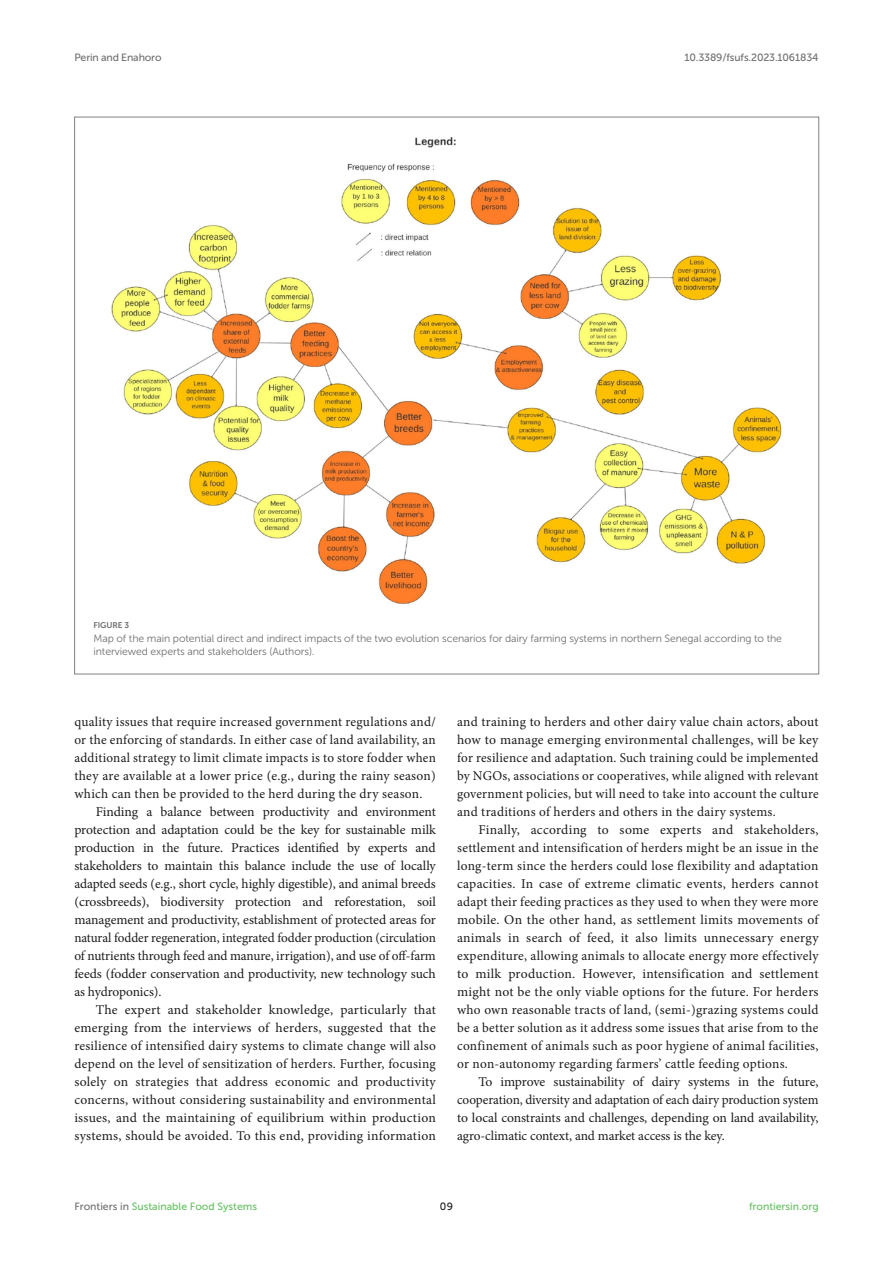
<style>
.page{position:relative;width:893px;height:1263px;background:#fff}
.page>*{position:absolute;margin:0;border:0;box-sizing:border-box;transform-origin:0 0}
.TEXT{font:13.5px/18px "Minion Pro";letter-spacing:.01em;color:#1b1c1b;text-align:justify}
.FIG_LEG{font:10.5px/13.5px "Museo Sans 300";letter-spacing:-.01em;color:#706f70}
.t1{font:10.5px "Museo Sans 500";color:#65c161}
.t2{font:10.5px "Museo Sans 500";letter-spacing:-.015em;color:#706f70}
.t3{font:10.5px "Museo Sans 500";color:#1b1c1b}
.FIG_HD{font:8.25px "Museo Sans 700";letter-spacing:-.01em;color:#706f70}
.s1{color:#706f70}
</style>
<div class="page">
<img style="left:111px;top:137px;width:671px;height:468px">
<p class="t2" style="left:74px;top:51px;width:89px">Perin and Enahoro</p>
<p class="t2" style="left:685px;top:51px;width:135px">10.3389/fsufs.2023.1061834</p>
<p class="FIG_HD" style="left:94px;top:621px;width:37px">FIGURE 3</p>
<p class="FIG_LEG" style="left:94px;top:631px;width:690px">Map of the main potential direct and indirect impacts of the two evolution scenarios for dairy farming systems in northern Senegal according to the interviewed experts and stakeholders (Authors).</p>
<p class="TEXT" style="left:74px;top:713px;width:363px">quality issues that require increased government regulations and/ or the enforcing of standards. In either case of land availability, an additional strategy to limit climate impacts is to store fodder when they are available at a lower price (e.g., during the rainy season) which can then be provided to the herd during the dry season.</p>
<p class="TEXT" style="left:74px;top:803px;width:363px;text-indent:21px">Finding a balance between productivity and environment protection and adaptation could be the key for sustainable milk production in the future. Practices identified by experts and stakeholders to maintain this balance include the use of locally adapted seeds (e.g., short cycle, highly digestible), and animal breeds (crossbreeds), biodiversity protection and reforestation, soil management and productivity, establishment of protected areas for natural fodder regeneration, integrated fodder production (circulation of nutrients through feed and manure, irrigation), and use of off-farm feeds (fodder conservation and productivity, new technology such as hydroponics).</p>
<p class="TEXT" style="left:74px;top:1001px;width:363px;text-indent:21px">The expert and stakeholder knowledge, particularly that emerging from the interviews of herders, suggested that the resilience of intensified dairy systems to climate change will also depend on the level of sensitization of herders. Further, focusing solely on strategies that address economic and productivity concerns, without considering sustainability and environmental issues, and the maintaining of equilibrium within production systems, should be avoided. To this end, providing information</p>
<p class="TEXT" style="left:457px;top:713px;width:363px">and training to herders and other dairy value chain actors, about how to manage emerging environmental challenges, will be key for resilience and adaptation. Such training could be implemented by NGOs, associations or cooperatives, while aligned with relevant government policies, but will need to take into account the culture and traditions of herders and others in the dairy systems.</p>
<p class="TEXT" style="left:457px;top:821px;width:363px;text-indent:21px">Finally, according to some experts and stakeholders, settlement and intensification of herders might be an issue in the long-term since the herders could lose flexibility and adaptation capacities. In case of extreme climatic events, herders cannot adapt their feeding practices as they used to when they were more mobile. On the other hand, as settlement limits movements of animals in search of feed, it also limits unnecessary energy expenditure, allowing animals to allocate energy more effectively to milk production. However, intensification and settlement might not be the only viable options for the future. For herders who own reasonable tracts of land, (semi-)grazing systems could be a better solution as it address some issues that arise from to the confinement of animals such as poor hygiene of animal facilities, or non-autonomy regarding farmers’ cattle feeding options.</p>
<p class="TEXT" style="left:457px;top:1073px;width:363px;text-indent:21px">To improve sustainability of dairy systems in the future, cooperation, diversity and adaptation of each dairy production system to local constraints and challenges, depending on land availability, agro-climatic context, and market access is the key.</p>
<p class="t1" style="left:74px;top:1200px;width:184px"><span class="s1">Frontiers in</span> Sustainable Food Systems</p>
<p class="t3" style="left:440px;top:1200px;width:15px">09</p>
<p class="t1" style="left:749px;top:1200px;width:71px">frontiersin.org</p>
</div>
